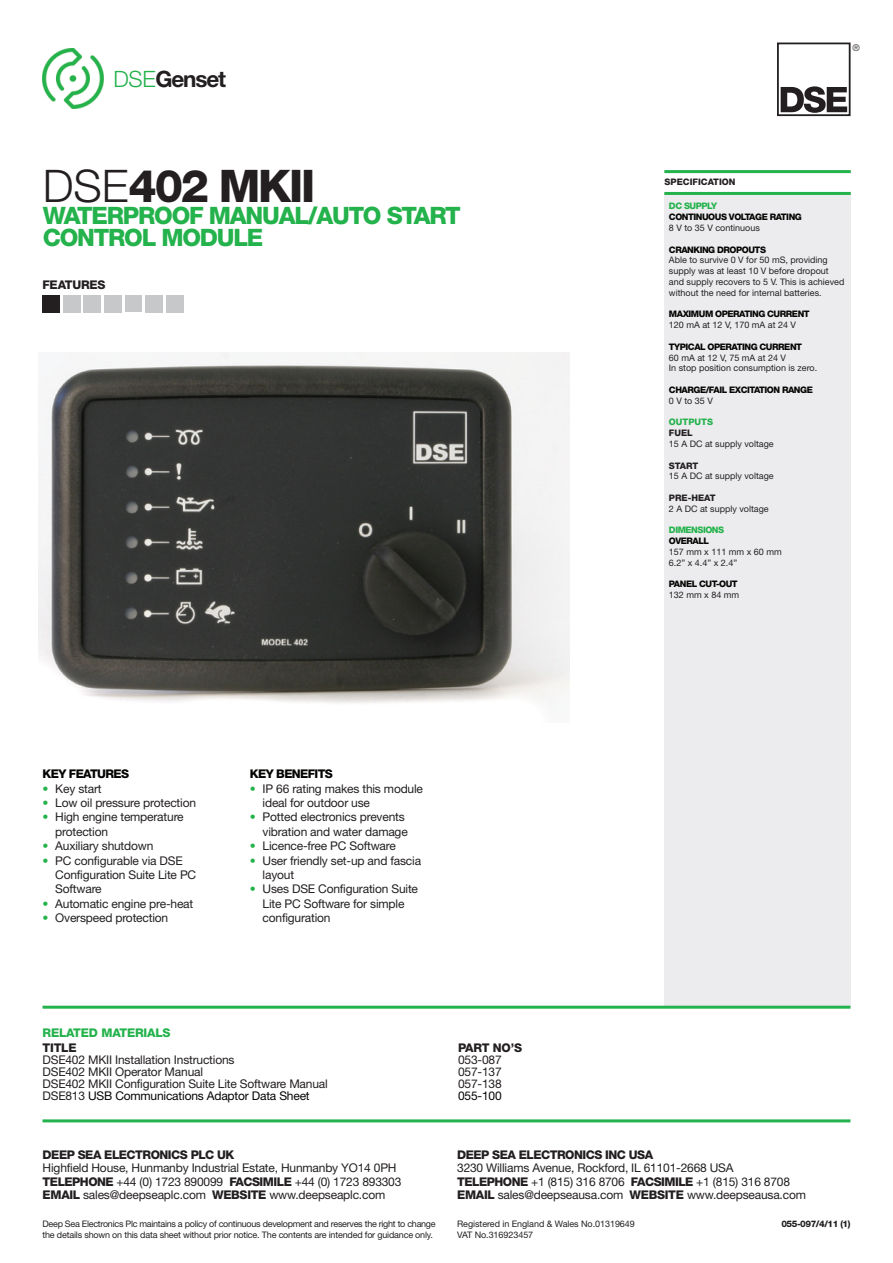
<style>
.page{position:relative;width:893px;height:1263px;background:#fff}
.page>*{position:absolute;margin:0;border:0;box-sizing:border-box;transform-origin:0 0}
.t1{font:800 45px "Helvetica Neue";letter-spacing:-.05em;color:#231f20}
.t2{font:800 24px/21.8px "Helvetica Neue";letter-spacing:-.05em;color:#23b24b}
.t3{font:700 22.5px "Helvetica Neue";letter-spacing:-.05em;color:#231f20}
.t4{font:12px/14.4px "Helvetica Neue";letter-spacing:-.015em;color:#231f20}
.t5{font:800 12px "Helvetica Neue";letter-spacing:-.04em;color:#231f20}
.t6{font:12px "Helvetica Neue";letter-spacing:-.015em;color:#040503}
.t7{font:800 12px "Helvetica Neue";letter-spacing:-.05em;color:#040503}
.t8{font:800 12px "Helvetica Neue";letter-spacing:-.015em;color:#23b24b}
.t9{font:800 12px "Helvetica Neue";letter-spacing:-.015em;color:#231f20}
.t10{font:300 9.15px "Helvetica Neue";color:#231f20}
.t11{font:9px/10.8px "Helvetica Neue";color:#231f20}
.t12{font:9px/10.8px "Helvetica Neue";letter-spacing:-.03em;color:#231f20}
.t13{font:800 9px "Helvetica Neue";letter-spacing:-.05em;color:#040503}
.t14{font:800 9px "Helvetica Neue";color:#231f20}
.t15{font:800 9px "Helvetica Neue";letter-spacing:-.05em;color:#23b24b}
.t16{font:9px "Helvetica Neue";letter-spacing:.275em;color:#231f20}
.t17{font:800 9px "Helvetica Neue";color:#23b24b}
.s1{font-weight:300;color:#23b24b}
.s2{font-weight:300}
.s3{font-weight:800;color:#23b24b}
.s4{color:#231f20}
.s5{font-weight:800}
</style>
<div class="page">
<div style="left:665px;top:193px;width:186px;height:814px;background:#ececee"></div>
<hr style="left:664px;top:170px;width:187px;height:3px;background:#23b24b">
<hr style="left:664px;top:192px;width:187px;height:3px;background:#23b24b">
<hr style="left:43px;top:1119px;width:807px;height:3px;background:#23b24b">
<hr style="left:43px;top:1006px;width:807px;height:3px;background:#23b24b">
<img style="left:43px;top:48px;width:60px;height:61px">
<div style="left:777px;top:43px;width:73px;height:73px;border:2px solid #231f20"></div>
<svg style="left:781px;top:86px;width:66px;height:27px"></svg>
<div style="left:43px;top:295px;width:17px;height:17px;background:#231f20"></div>
<div style="left:63px;top:295px;width:17px;height:17px;background:#c7c8ca"></div>
<div style="left:84px;top:295px;width:17px;height:17px;background:#c7c8ca"></div>
<div style="left:105px;top:295px;width:17px;height:17px;background:#c7c8ca"></div>
<div style="left:125px;top:295px;width:17px;height:17px;background:#c7c8ca"></div>
<div style="left:146px;top:295px;width:17px;height:17px;background:#c7c8ca"></div>
<div style="left:167px;top:295px;width:17px;height:17px;background:#c7c8ca"></div>
<img style="left:38px;top:352px;width:532px;height:352px">
<h3 class="t3" style="left:114px;top:71px;width:114px"><span class="s1">DSE</span>Genset</h3>
<h1 class="t1" style="left:43px;top:170px;width:274px"><span class="s2">DSE</span>402 MKII</h1>
<h2 class="t2" style="left:43px;top:207px;width:419px">WATERPROOF MANUAL/AUTO START<br>CONTROL MODULE</h2>
<p class="t9" style="left:43px;top:281px;width:65px">FEATURES</p>
<p class="t7" style="left:43px;top:770px;width:88px">KEY FEATURES</p>
<p class="t4" style="left:43px;top:782px;width:61px"><span class="s3">•</span> Key start</p>
<p class="t4" style="left:43px;top:797px;width:155px"><span class="s3">•</span> Low oil pressure protection</p>
<p class="t4" style="left:55px;top:811px;width:130px;text-indent:-13px"><span class="s3">•</span> High engine temperature protection</p>
<p class="t4" style="left:43px;top:840px;width:112px"><span class="s3">•</span> Auxiliary shutdown</p>
<p class="t4" style="left:55px;top:854px;width:142px;text-indent:-13px"><span class="s3">•</span> PC configurable via DSE<br>Configuration Suite Lite PC<br>Software</p>
<p class="t4" style="left:43px;top:897px;width:152px"><span class="s3">•</span> Automatic engine pre-heat</p>
<p class="t4" style="left:43px;top:912px;width:127px"><span class="s3">•</span> Overspeed protection</p>
<p class="t7" style="left:250px;top:770px;width:85px">KEY BENEFITS</p>
<p class="t4" style="left:263px;top:782px;width:162px;text-indent:-13px"><span class="s3">•</span> IP 66 rating makes this module ideal for outdoor use</p>
<p class="t4" style="left:250px;top:811px;width:159px;text-align:right"><span class="s3">•</span> Potted electronics prevents vibration and water damage</p>
<p class="t4" style="left:250px;top:840px;width:148px"><span class="s3">•</span> Licence-free PC Software</p>
<p class="t4" style="left:263px;top:854px;width:160px;text-indent:-13px"><span class="s3">•</span> User friendly set-up and fascia layout</p>
<p class="t4" style="left:263px;top:883px;width:157px;text-indent:-13px"><span class="s3">•</span> Uses DSE Configuration Suite<br>Lite PC Software for simple configuration</p>
<p class="t8" style="left:43px;top:1029px;width:130px">RELATED MATERIALS</p>
<p class="t5" style="left:43px;top:1043px;width:36px">TITLE</p>
<p class="t5" style="left:458px;top:1043px;width:66px">PART NO’S</p>
<p class="t4" style="left:43px;top:1053px;width:194px">DSE402 MKII Installation Instructions</p>
<p class="t4" style="left:458px;top:1053px;width:45px">053-087</p>
<p class="t4" style="left:43px;top:1065px;width:162px">DSE402 MKII Operator Manual</p>
<p class="t4" style="left:458px;top:1065px;width:45px">057-137</p>
<p class="t4" style="left:43px;top:1077px;width:287px">DSE402 MKII Configuration Suite Lite Software Manual</p>
<p class="t4" style="left:458px;top:1077px;width:45px">057-138</p>
<p class="t6" style="left:43px;top:1091px;width:269px"><span class="s4">DSE813</span> USB Communications Adaptor Data Sheet</p>
<p class="t6" style="left:458px;top:1091px;width:45px">055-100</p>
<p class="t10" style="left:852px;top:44px;width:9px">®</p>
<p class="t14" style="left:665px;top:179px;width:72px">SPECIFICATION</p>
<p class="t15" style="left:669px;top:203px;width:50px">DC SUPPLY</p>
<p class="t13" style="left:669px;top:214px;width:134px">CONTINUOUS VOLTAGE RATING</p>
<p class="t11" style="left:669px;top:223px;width:92px">8 V to 35 V continuous</p>
<p class="t13" style="left:669px;top:246px;width:99px">CRANKING DROPOUTS</p>
<p class="t11" style="left:669px;top:256px;width:177px">Able to survive 0 V for 50 mS, providing supply was at least 10 V before dropout and supply recovers to 5 V. This is achieved without the need for internal batteries.</p>
<p class="t13" style="left:669px;top:311px;width:142px">MAXIMUM OPERATING CURRENT</p>
<p class="t11" style="left:669px;top:320px;width:129px">120 mA at 12 V, 170 mA at 24 V</p>
<p class="t13" style="left:669px;top:343px;width:135px">TYPICAL OPERATING CURRENT</p>
<p class="t11" style="left:669px;top:353px;width:150px">60 mA at 12 V, 75 mA at 24 V<br>In stop position consumption is zero.</p>
<p class="t13" style="left:669px;top:386px;width:145px">CHARGE/FAIL EXCITATION RANGE</p>
<p class="t16" style="left:669px;top:397px;width:45px">0Vto35V</p>
<p class="t17" style="left:669px;top:419px;width:46px">OUTPUTS</p>
<p class="t14" style="left:669px;top:430px;width:25px">FUEL</p>
<p class="t11" style="left:669px;top:439px;width:106px">15 A DC at supply voltage</p>
<p class="t14" style="left:669px;top:462px;width:31px">START</p>
<p class="t11" style="left:669px;top:472px;width:106px">15 A DC at supply voltage</p>
<p class="t14" style="left:669px;top:494px;width:48px">PRE-HEAT</p>
<p class="t11" style="left:669px;top:504px;width:101px">2 A DC at supply voltage</p>
<p class="t15" style="left:669px;top:527px;width:57px">DIMENSIONS</p>
<p class="t13" style="left:669px;top:538px;width:42px">OVERALL</p>
<p class="t11" style="left:669px;top:547px;width:114px">157 mm x 111 mm x 60 mm<br>6.2” x 4.4” x 2.4”</p>
<p class="t13" style="left:669px;top:581px;width:70px">PANEL CUT-OUT</p>
<p class="t11" style="left:669px;top:590px;width:72px">132 mm x 84 mm</p>
<p class="t5" style="left:43px;top:1150px;width:193px">DEEP SEA ELECTRONICS PLC UK</p>
<p class="t4" style="left:43px;top:1162px;width:360px;line-height:13.5px">Highfield House, Hunmanby Industrial Estate, Hunmanby YO14 0PH<br><span class="s5">TELEPHONE</span> +44 (0) 1723 890099 <span class="s5">FACSIMILE</span> +44 (0) 1723 893303<br><span class="s5">EMAIL</span> sales@deepseaplc.com <span class="s5">WEBSITE</span> www.deepseaplc.com</p>
<p class="t12" style="left:43px;top:1219px;width:395px">Deep Sea Electronics Plc maintains a policy of continuous development and reserves the right to change the details shown on this data sheet without prior notice. The contents are intended for guidance only.</p>
<p class="t5" style="left:457px;top:1150px;width:198px">DEEP SEA ELECTRONICS INC USA</p>
<p class="t4" style="left:457px;top:1162px;width:350px;line-height:13.5px">3230 Williams Avenue, Rockford, IL 61101-2668 USA<br><span class="s5">TELEPHONE</span> +1 (815) 316 8706 <span class="s5">FACSIMILE</span> +1 (815) 316 8708<br><span class="s5">EMAIL</span> sales@deepseausa.com <span class="s5">WEBSITE</span> www.deepseausa.com</p>
<p class="t14" style="left:781px;top:1220px;width:71px">055-097/4/11 (1)</p>
<p class="t11" style="left:457px;top:1219px;width:179px">Registered in England &amp; Wales No.01319649<br>VAT No.316923457</p>
</div>
